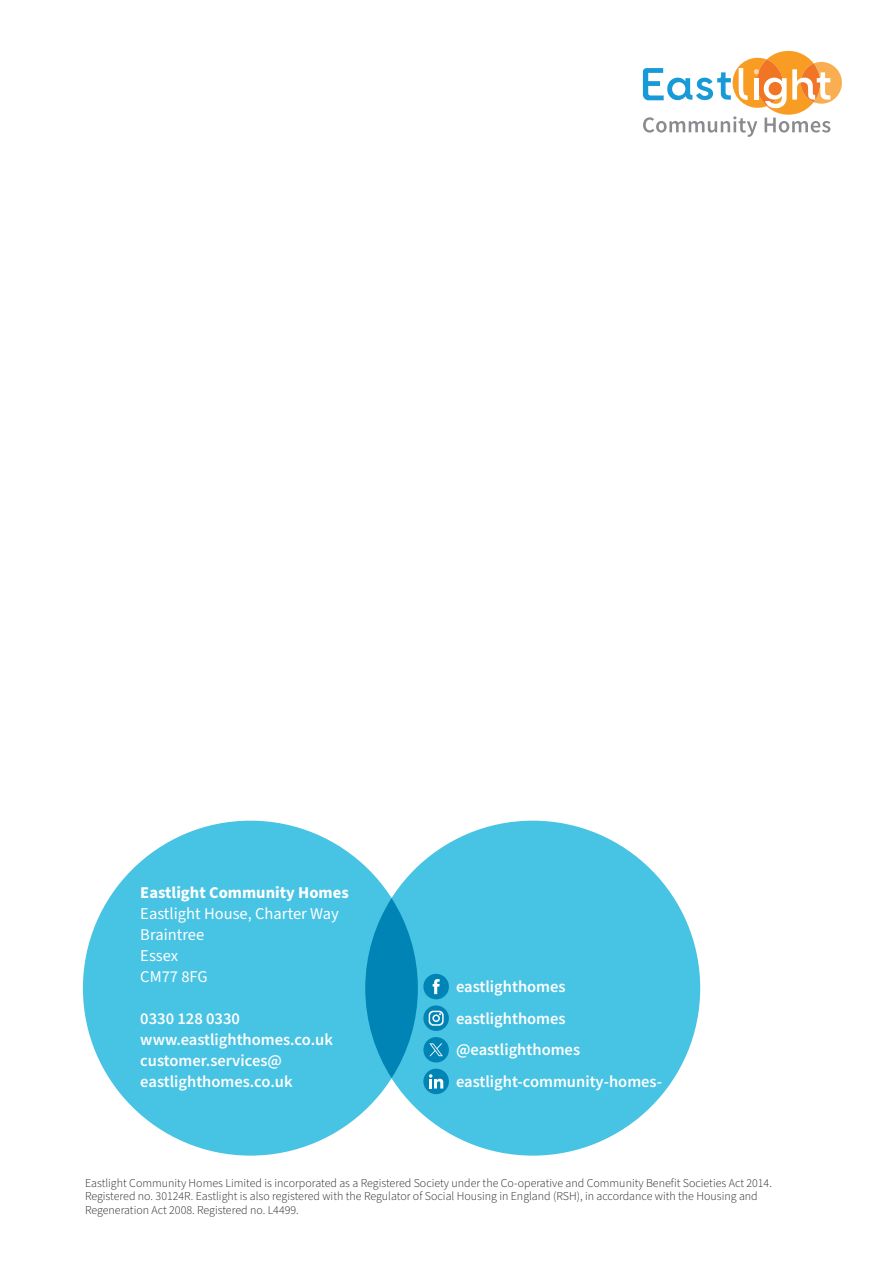
<style>
.page{position:relative;width:893px;height:1263px;background:#fff}
.page>*{position:absolute;margin:0;border:0;box-sizing:border-box;transform-origin:0 0}
.t1{font:600 16.5px/21px "Source Sans Pro";color:#fff}
.t2{font:16.5px/21px "Source Sans Pro";color:#fff}
.t3{font:700 16.5px "Source Sans Pro";color:#fff}
.t4{font:300 12px/13.5px "Source Sans Pro";color:#231f20}
</style>
<div class="page">
<svg style="left:643px;top:51px;width:199px;height:86px"></svg>
<div style="left:83px;top:821px;width:335px;height:334px;background:#47c3e3;border-radius:50%"></div>
<div style="left:365px;top:821px;width:335px;height:334px;background:#47c3e3;border-radius:50%"></div>
<svg style="left:365px;top:898px;width:53px;height:180px;background:#0a8dbc"></svg>
<div style="left:423px;top:1037px;width:26px;height:25px;background:#0084b6;border-radius:50%"></div>
<svg style="left:429px;top:1043px;width:14px;height:13px"></svg>
<div style="left:423px;top:974px;width:26px;height:25px;background:#0084b6;border-radius:50%"></div>
<svg style="left:433px;top:979px;width:7px;height:15px"></svg>
<svg style="left:423px;top:1005px;width:26px;height:26px"></svg>
<svg style="left:429px;top:1011px;width:15px;height:15px"></svg>
<div style="left:423px;top:1069px;width:26px;height:25px;background:#0084b6;border-radius:50%"></div>
<svg style="left:429px;top:1074px;width:14px;height:14px"></svg>
<h1 class="t3" style="left:140px;top:881px;width:210px">Eastlight Community Homes</h1>
<h1 class="t2" style="left:140px;top:903px;width:200px">Eastlight House, Charter Way<br>Braintree<br>Essex<br>CM77 8FG</h1>
<h1 class="t1" style="left:140px;top:1008px;width:194px">0330 128 0330 www.eastlighthomes.co.uk customer.services@ eastlighthomes.co.uk</h1>
<h1 class="t1" style="left:456px;top:970px;width:208px;line-height:31.7px">eastlighthomes eastlighthomes @eastlighthomes eastlight-community-homes-</h1>
<p class="t4" style="left:85px;top:1176px;width:688px">Eastlight Community Homes Limited is incorporated as a Registered Society under the Co-operative and Community Benefit Societies Act 2014.<br>Registered no. 30124R. Eastlight is also registered with the Regulator of Social Housing in England (RSH), in accordance with the Housing and<br>Regeneration Act 2008. Registered no. L4499.</p>
</div>
